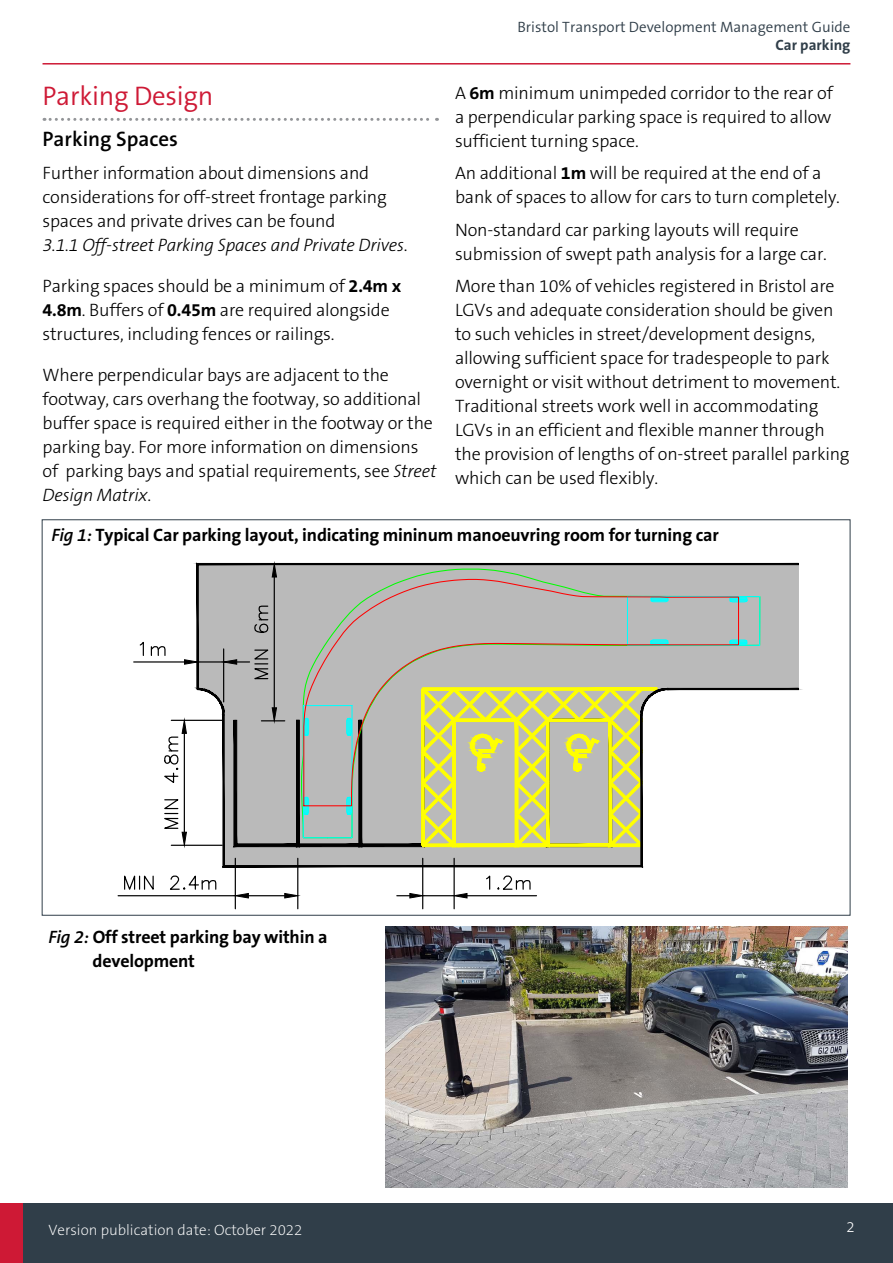
<style>
.page{position:relative;width:893px;height:1263px;background:#fff}
.page>*{position:absolute;margin:0;border:0;box-sizing:border-box;transform-origin:0 0}
.H2_Sub_heads{font:300 27px "The Sans B4";letter-spacing:-.01em;color:#ce1935}
.H3_Sub_subs{font:600 21px "The Sans B6";color:#000}
.P_Body{font:300 18px/24px "The Sans B3";letter-spacing:-.01em;color:#000}
.P_Captions{font:700 18px/24px "The Sans B7";letter-spacing:-.01em;color:#000}
.t1{font:300 15px "The Sans B4";color:#303e49}
.t2{font:200 15px "The Sans B2";color:#fff}
.t3{font:700 15px "The Sans B7";color:#303e49}
.t4{font:300 15px "The Sans B3";color:#fff}
.s1{font-family:"The Sans B7";font-weight:700}
.s2{font-family:"The Sans B6";font-weight:600;font-style:italic}
.s3{font-style:italic}
</style>
<div class="page">
<hr style="left:43px;top:63px;width:807px;height:2px;background:#ce1935">
<div style="left:0;top:1203px;width:893px;height:60px;background:#303e49"></div>
<div style="left:0;top:1203px;width:23px;height:60px;background:#ce1935"></div>
<svg style="left:44px;top:118px;width:393px;height:3px"></svg>
<hr style="left:134px;top:661px;width:51px;height:1px;background:#000">
<svg style="left:184px;top:659px;width:12px;height:6px"></svg>
<svg style="left:139px;top:641px;width:27px;height:15px"></svg>
<hr style="left:235px;top:858px;width:1px;height:51px;background:#000">
<hr style="left:297px;top:858px;width:1px;height:51px;background:#000">
<hr style="left:248px;top:895px;width:37px;height:1px;background:#000">
<hr style="left:118px;top:895px;width:117px;height:1px;background:#000">
<svg style="left:284px;top:893px;width:15px;height:6px"></svg>
<svg style="left:235px;top:893px;width:14px;height:6px"></svg>
<svg style="left:124px;top:875px;width:30px;height:15px"></svg>
<svg style="left:170px;top:875px;width:47px;height:15px"></svg>
<hr style="left:171px;top:845px;width:51px;height:1px;background:#000">
<hr style="left:171px;top:720px;width:51px;height:1px;background:#000">
<hr style="left:184px;top:733px;width:1px;height:99px;background:#000">
<svg style="left:164px;top:798px;width:23px;height:48px"></svg>
<svg style="left:164px;top:719px;width:23px;height:66px"></svg>
<hr style="left:422px;top:858px;width:1px;height:51px;background:#000">
<hr style="left:454px;top:858px;width:1px;height:51px;background:#000">
<hr style="left:467px;top:895px;width:69px;height:1px;background:#000">
<hr style="left:423px;top:895px;width:31px;height:1px;background:#000">
<svg style="left:397px;top:893px;width:26px;height:6px"></svg>
<svg style="left:453px;top:893px;width:15px;height:6px"></svg>
<svg style="left:486px;top:875px;width:45px;height:15px"></svg>
<svg style="left:196px;top:563px;width:603px;height:127px;background:#b1b1af"></svg>
<svg style="left:222px;top:847px;width:421px;height:21px;background:#a2a2a0"></svg>
<svg style="left:197px;top:687px;width:602px;height:160px"></svg>
<img style="left:385px;top:927px;width:462px;height:260px">
<p class="t1" style="left:517px;top:19px;width:335px">Bristol Transport Development Management Guide</p>
<p class="t3" style="left:775px;top:37px;width:77px">Car parking</p>
<p class="P_Body" style="left:455px;top:81px;width:379px;text-align:justify">A <span class="s1">6m</span> minimum unimpeded corridor to the rear of a perpendicular parking space is required to allow sufficient turning space.</p>
<p class="P_Body" style="left:455px;top:162px;width:386px">An additional <span class="s1">1m</span> will be required at the end of a bank of spaces to allow for cars to turn completely.</p>
<p class="P_Body" style="left:455px;top:218px;width:374px">Non-standard car parking layouts will require submission of swept path analysis for a large car.</p>
<p class="P_Body" style="left:455px;top:275px;width:396px">More than 10% of vehicles registered in Bristol are LGVs and adequate consideration should be given to such vehicles in street/development designs, allowing sufficient space for tradespeople to park overnight or visit without detriment to movement.<br>Traditional streets work well in accommodating LGVs in an efficient and flexible manner through the provision of lengths of on-street parallel parking which can be used flexibly.</p>
<p class="P_Captions" style="left:51px;top:523px;width:669px"><span class="s2">Fig 1:</span> Typical Car parking layout, indicating mininum manoeuvring room for turning car</p>
<h2 class="H2_Sub_heads" style="left:43px;top:82px;width:172px">Parking Design</h2>
<h3 class="H3_Sub_subs" style="left:43px;top:128px;width:137px">Parking Spaces</h3>
<p class="P_Body" style="left:43px;top:161px;width:367px">Further information about dimensions and considerations for off-street frontage parking spaces and private drives can be found<br><span class="s3">3.1.1 Off‑street Parking Spaces and Private Drives</span>.</p>
<p class="P_Body" style="left:43px;top:274px;width:360px">Parking spaces should be a minimum of <span class="s1">2.4m x<br>4.8m</span>. Buffers of <span class="s1">0.45m</span> are required alongside structures, including fences or railings.</p>
<p class="P_Body" style="left:43px;top:363px;width:396px">Where perpendicular bays are adjacent to the footway, cars overhang the footway, so additional buffer space is required either in the footway or the parking bay. For more information on dimensions of parking bays and spatial requirements, see <span class="s3">Street Design Matrix</span>.</p>
<p class="P_Captions" style="left:92px;top:925px;width:237px;text-indent:-44px"><span class="s2">Fig 2:</span> Off street parking bay within a development</p>
<p class="t2" style="left:48px;top:1222px;width:255px">Version publication date: October 2022</p>
<p class="t4" style="left:846px;top:1219px;width:10px">2</p>
</div>
